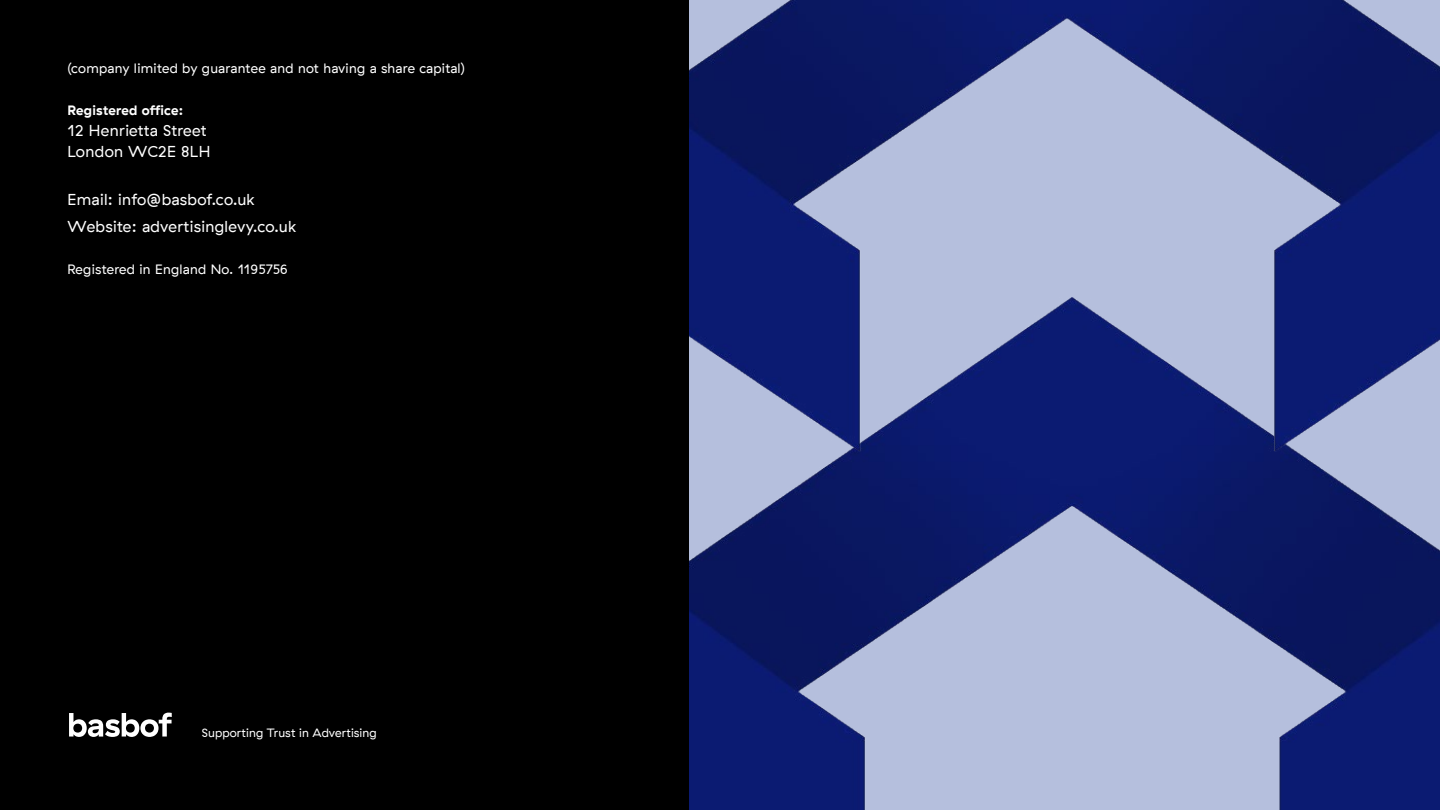
<style>
.page{position:relative;width:1440px;height:810px;background:#fff}
.page>*{position:absolute;margin:0;border:0;box-sizing:border-box;transform-origin:0 0}
.t1{font:15.75px/21px "GT Haptik";letter-spacing:.02em;color:#fff}
.t2{font:13.5px "GT Haptik";letter-spacing:.02em;color:#fff}
.t3{font:700 13.5px "GT Haptik";letter-spacing:.02em;color:#fff}
.t4{font:12px "GT Haptik";letter-spacing:.01em;color:#fff}
</style>
<div class="page">
<img style="left:688px;top:452px;width:752px;height:358px">
<img style="left:688px;top:0;width:752px;height:452px">
<div style="left:0;top:0;width:688px;height:810px;background:#000"></div>
<svg style="left:69px;top:713px;width:103px;height:24px"></svg>
<p class="t2" style="left:68px;top:60px;width:399px">(company limited by guarantee and not having a share capital)</p>
<p class="t3" style="left:68px;top:102px;width:117px">Registered office:</p>
<p class="t1" style="left:68px;top:120px;width:144px">12 Henrietta Street<br>London WC2E 8LH</p>
<p class="t1" style="left:68px;top:186px;width:230px;line-height:27px">Email: info@basbof.co.uk<br>Website: advertisinglevy.co.uk</p>
<p class="t2" style="left:68px;top:261px;width:222px">Registered in England No. 1195756</p>
<p class="t4" style="left:202px;top:725px;width:177px">Supporting Trust in Advertising</p>
</div>
